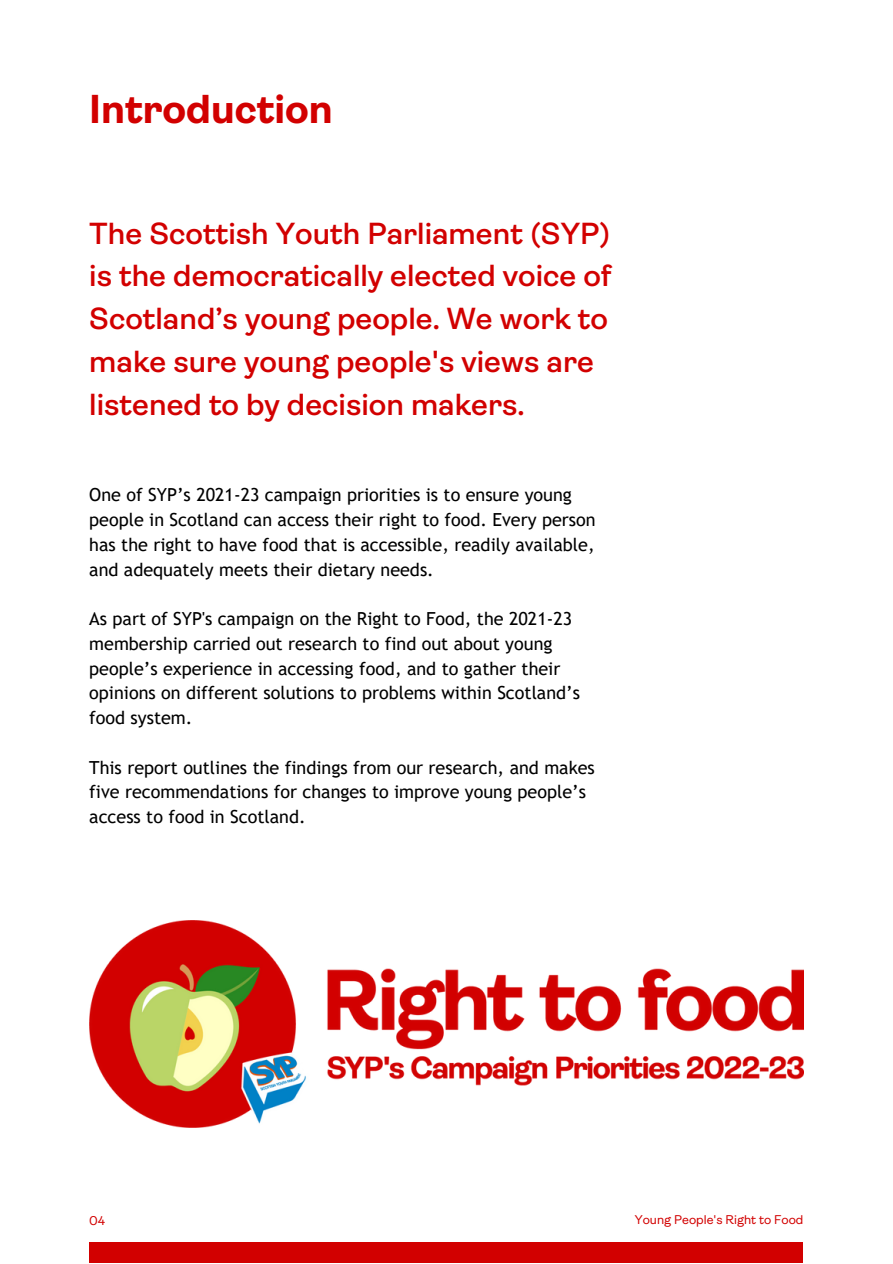
<style>
.page{position:relative;width:893px;height:1264px;background:#fff}
.page>*{position:absolute;margin:0;border:0;box-sizing:border-box;transform-origin:0 0}
.t1{font:700 40.5px "Ambit";color:#d20000}
.t2{font:600 30.6px/42.8px "Ambit";color:#d20000}
.t3{font:18px/24.8px "Trebuchet MS";color:#000}
.t4{font:12.75px "Ambit";color:#d20000}
</style>
<div class="page">
<div style="left:89px;top:1242px;width:713px;height:20px;background:#d20000"></div>
<img style="left:89px;top:920px;width:714px;height:207px">
<h1 class="t1" style="left:89px;top:92px;width:245px">Introduction</h1>
<h2 class="t2" style="left:89px;top:214px;width:523px">The Scottish Youth Parliament (SYP) is the democratically elected voice of Scotland’s young people. We work to make sure young people's views are listened to by decision makers.</h2>
<p class="t3" style="left:89px;top:482px;width:508px">One of SYP’s 2021-23 campaign priorities is to ensure young people in Scotland can access their right to food. Every person has the right to have food that is accessible, readily available, and adequately meets their dietary needs.</p>
<p class="t3" style="left:89px;top:606px;width:492px">As part of SYP's campaign on the Right to Food, the 2021-23 membership carried out research to find out about young people’s experience in accessing food, and to gather their opinions on different solutions to problems within Scotland’s food system.</p>
<p class="t3" style="left:89px;top:754px;width:507px">This report outlines the findings from our research, and makes five recommendations for changes to improve young people’s access to food in Scotland.</p>
<p class="t4" style="left:89px;top:1214px;width:18px">04</p>
<p class="t4" style="left:634px;top:1214px;width:170px">Young People's Right to Food</p>
</div>
